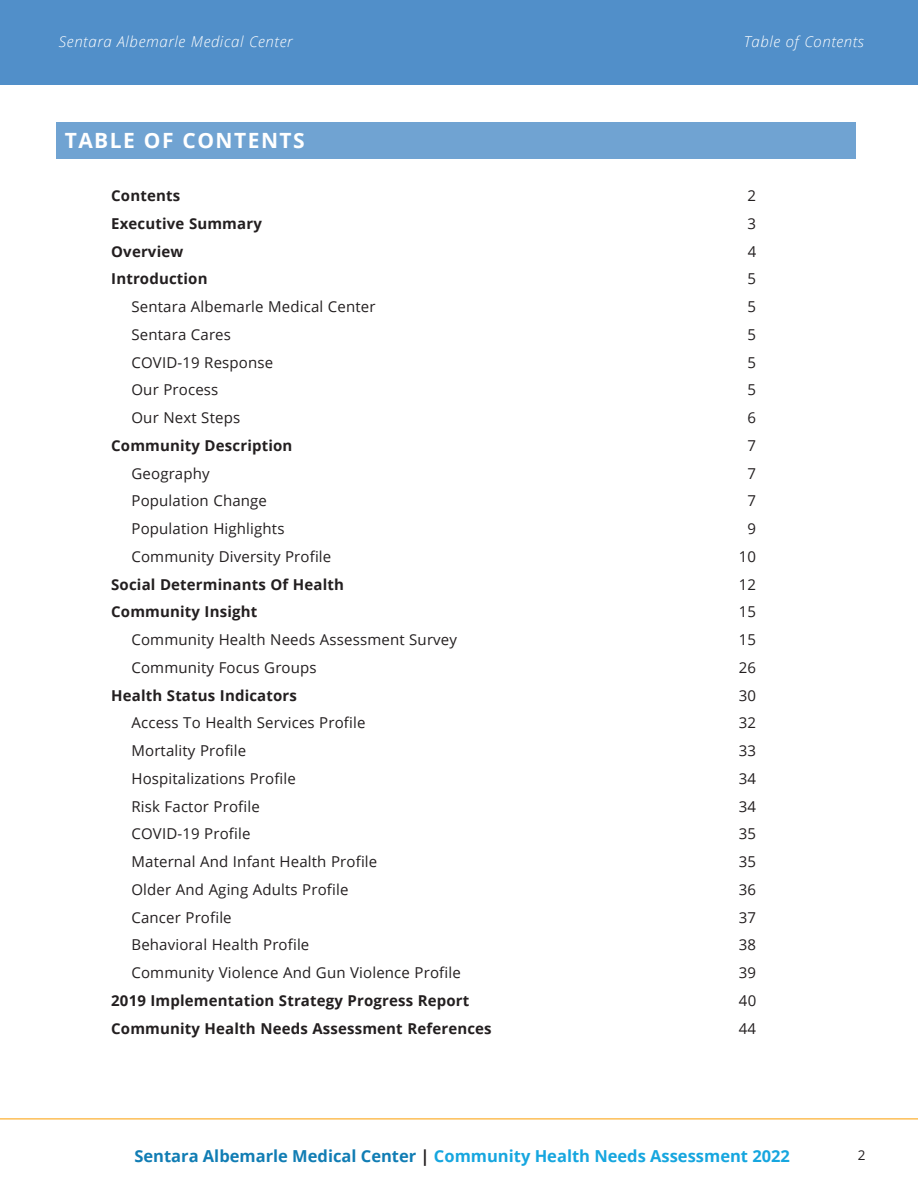
<style>
.page{position:relative;width:918px;height:1188px;background:#fff}
.page>*{position:absolute;margin:0;border:0;box-sizing:border-box;transform-origin:0 0}
.t1{font:700 21px "Open Sans";letter-spacing:.07em;color:#fff}
.t2{font:700 16.5px "Open Sans";color:#16a6df}
.t3{font:15px "Open Sans";letter-spacing:.01em;color:#231f20}
.t4{font:700 15px "Open Sans";letter-spacing:.01em;color:#231f20}
.t5{font:italic 300 15px "Open Sans";letter-spacing:.04em;color:#fff}
.t6{font:13.5px "Open Sans";color:#231f20}
.s1{color:#117db4}
.s2{color:#231f20}
</style>
<div class="page">
<div style="left:0;top:0;width:918px;height:84px;background:#518fc9"></div>
<hr style="left:0;top:1118px;width:918px;height:2px;background:#fdbe56">
<div style="left:56px;top:122px;width:799px;height:37px;background:#70a3d2"></div>
<p class="t5" style="left:59px;top:31px;width:235px">Sentara Albemarle Medical Center</p>
<h1 class="t1" style="left:65px;top:125px;width:242px">TABLE OF CONTENTS</h1>
<p class="t5" style="left:744px;top:31px;width:122px">Table of Contents</p>
<p class="t4" style="left:111px;top:185px;width:70px">Contents</p>
<p class="t3" style="left:748px;top:185px;width:10px">2</p>
<p class="t4" style="left:111px;top:213px;width:152px">Executive Summary</p>
<p class="t3" style="left:748px;top:213px;width:10px">3</p>
<p class="t4" style="left:111px;top:241px;width:74px">Overview</p>
<p class="t3" style="left:748px;top:241px;width:10px">4</p>
<p class="t4" style="left:111px;top:268px;width:98px">Introduction</p>
<p class="t3" style="left:748px;top:269px;width:10px">5</p>
<p class="t3" style="left:131px;top:296px;width:246px">Sentara Albemarle Medical Center</p>
<p class="t3" style="left:748px;top:296px;width:10px">5</p>
<p class="t3" style="left:131px;top:324px;width:101px">Sentara Cares</p>
<p class="t3" style="left:748px;top:324px;width:10px">5</p>
<p class="t3" style="left:131px;top:352px;width:143px">COVID-19 Response</p>
<p class="t3" style="left:748px;top:352px;width:10px">5</p>
<p class="t3" style="left:131px;top:380px;width:88px">Our Process</p>
<p class="t3" style="left:748px;top:380px;width:10px">5</p>
<p class="t3" style="left:131px;top:407px;width:110px">Our Next Steps</p>
<p class="t3" style="left:748px;top:407px;width:10px">6</p>
<p class="t4" style="left:111px;top:435px;width:183px">Community Description</p>
<p class="t3" style="left:748px;top:435px;width:10px">7</p>
<p class="t3" style="left:131px;top:463px;width:80px">Geography</p>
<p class="t3" style="left:748px;top:463px;width:10px">7</p>
<p class="t3" style="left:131px;top:491px;width:137px">Population Change</p>
<p class="t3" style="left:748px;top:491px;width:10px">7</p>
<p class="t3" style="left:131px;top:518px;width:155px">Population Highlights</p>
<p class="t3" style="left:748px;top:518px;width:10px">9</p>
<p class="t3" style="left:131px;top:546px;width:201px">Community Diversity Profile</p>
<p class="t3" style="left:739px;top:546px;width:19px">10</p>
<p class="t4" style="left:111px;top:574px;width:234px">Social Determinants Of Health</p>
<p class="t3" style="left:739px;top:574px;width:19px">12</p>
<p class="t4" style="left:111px;top:601px;width:148px">Community Insight</p>
<p class="t3" style="left:739px;top:602px;width:19px">15</p>
<p class="t3" style="left:131px;top:629px;width:327px">Community Health Needs Assessment Survey</p>
<p class="t3" style="left:739px;top:629px;width:19px">15</p>
<p class="t3" style="left:131px;top:657px;width:187px">Community Focus Groups</p>
<p class="t3" style="left:739px;top:657px;width:19px">26</p>
<p class="t4" style="left:111px;top:685px;width:187px">Health Status Indicators</p>
<p class="t3" style="left:739px;top:685px;width:19px">30</p>
<p class="t3" style="left:131px;top:713px;width:236px">Access To Health Services Profile</p>
<p class="t3" style="left:739px;top:713px;width:19px">32</p>
<p class="t3" style="left:131px;top:740px;width:116px">Mortality Profile</p>
<p class="t3" style="left:739px;top:740px;width:19px">33</p>
<p class="t3" style="left:131px;top:768px;width:166px">Hospitalizations Profile</p>
<p class="t3" style="left:739px;top:768px;width:19px">34</p>
<p class="t3" style="left:131px;top:796px;width:130px">Risk Factor Profile</p>
<p class="t3" style="left:739px;top:796px;width:19px">34</p>
<p class="t3" style="left:131px;top:824px;width:121px">COVID-19 Profile</p>
<p class="t3" style="left:739px;top:824px;width:19px">35</p>
<p class="t3" style="left:131px;top:851px;width:247px">Maternal And Infant Health Profile</p>
<p class="t3" style="left:739px;top:851px;width:19px">35</p>
<p class="t3" style="left:131px;top:879px;width:219px">Older And Aging Adults Profile</p>
<p class="t3" style="left:739px;top:879px;width:19px">36</p>
<p class="t3" style="left:131px;top:907px;width:102px">Cancer Profile</p>
<p class="t3" style="left:739px;top:907px;width:19px">37</p>
<p class="t3" style="left:131px;top:935px;width:179px">Behavioral Health Profile</p>
<p class="t3" style="left:739px;top:935px;width:19px">38</p>
<p class="t3" style="left:131px;top:962px;width:331px">Community Violence And Gun Violence Profile</p>
<p class="t3" style="left:739px;top:962px;width:19px">39</p>
<p class="t4" style="left:111px;top:990px;width:360px">2019 Implementation Strategy Progress Report</p>
<p class="t3" style="left:739px;top:990px;width:19px">40</p>
<p class="t4" style="left:111px;top:1018px;width:382px">Community Health Needs Assessment References</p>
<p class="t3" style="left:739px;top:1018px;width:19px">44</p>
<p class="t2" style="left:134px;top:1144px;width:657px"><span class="s1">Sentara Albemarle Medical Center</span> <span class="s2">|</span> Community Health Needs Assessment 2022</p>
<p class="t6" style="left:858px;top:1145px;width:9px">2</p>
</div>
